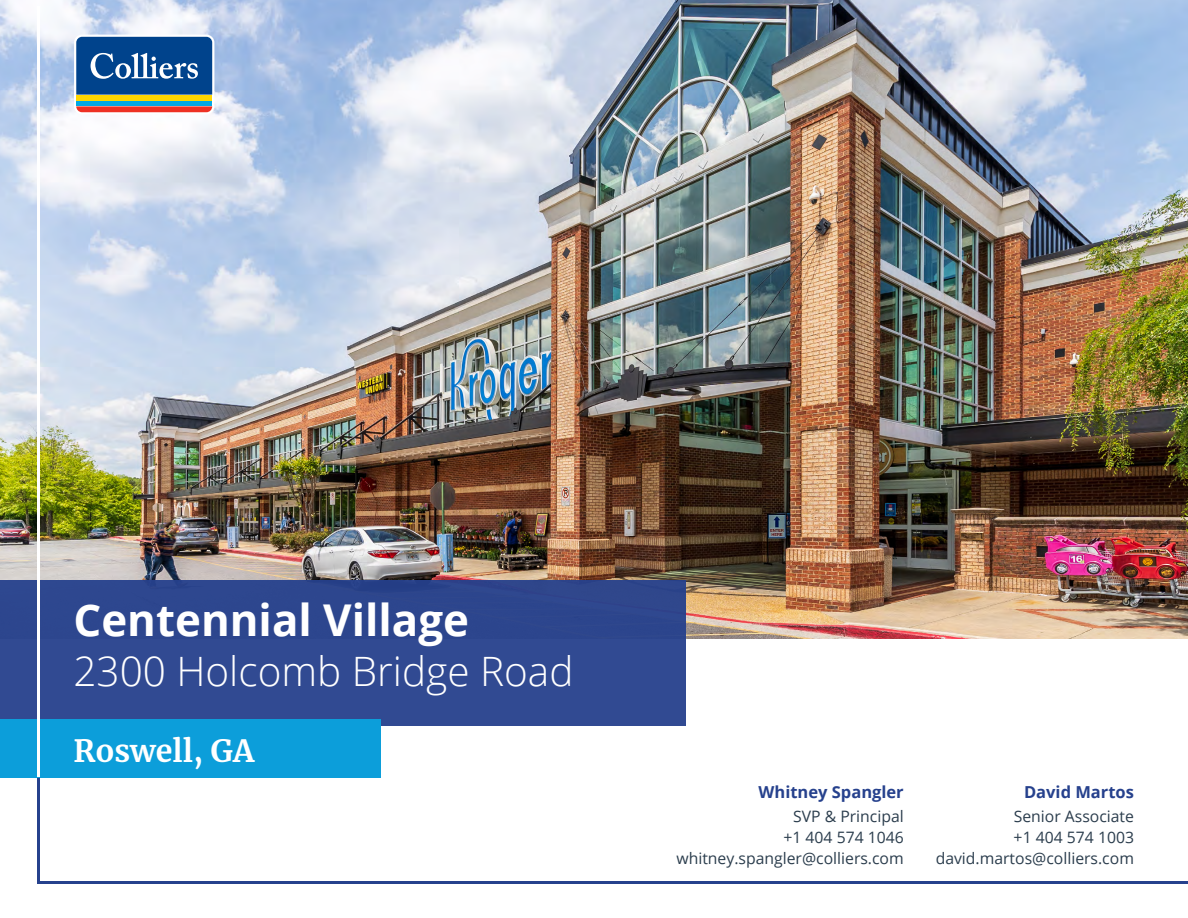
<style>
.page{position:relative;width:1188px;height:918px;background:#fff}
.page>*{position:absolute;margin:0;border:0;box-sizing:border-box;transform-origin:0 0}
.t1{font:700 43.8px "Open Sans";color:#fff}
.t2{font:300 40.5px "Open Sans";color:#fff}
.t3{font:700 30.45px "Merriweather";color:#fff}
.t4{font:700 16.5px "Open Sans";color:#26418d}
.t5{font:15.75px/21px "Open Sans";color:#2b3d4d;text-align:right}
</style>
<div class="page">
<img style="left:0;top:0;width:1188px;height:638px">
<svg style="left:74px;top:35px;width:140px;height:79px"></svg>
<div style="left:76px;top:101px;width:136px;height:5px;background:#00a8e4"></div>
<div style="left:76px;top:95px;width:136px;height:6px;background:#ffd600"></div>
<svg style="left:76px;top:106px;width:136px;height:6px"></svg>
<svg style="left:76px;top:37px;width:136px;height:58px"></svg>
<hr style="left:37px;top:777px;width:2px;height:107px;background:#26418d">
<div style="left:0;top:580px;width:686px;height:146px;background:#314a92"></div>
<hr style="left:37px;top:882px;width:1151px;height:2px;background:#26418d">
<div style="left:0;top:719px;width:381px;height:58px;background:#0c9eda"></div>
<hr style="left:37px;top:6px;width:2px;height:771px;background:#fff">
<h1 class="t1" style="left:73px;top:589px;width:397px">Centennial Village</h1>
<h2 class="t2" style="left:73px;top:643px;width:502px">2300 Holcomb Bridge Road</h2>
<h3 class="t3" style="left:73px;top:730px;width:183px">Roswell, GA</h3>
<p class="t4" style="left:759px;top:780px;width:147px">Whitney Spangler</p>
<p class="t5" style="left:676px;top:805px;width:229px">SVP &amp; Principal<br>+1 404 574 1046 whitney.spangler@colliers.com</p>
<p class="t4" style="left:1024px;top:780px;width:111px">David Martos</p>
<p class="t5" style="left:936px;top:805px;width:200px">Senior Associate<br>+1 404 574 1003 david.martos@colliers.com</p>
</div>
